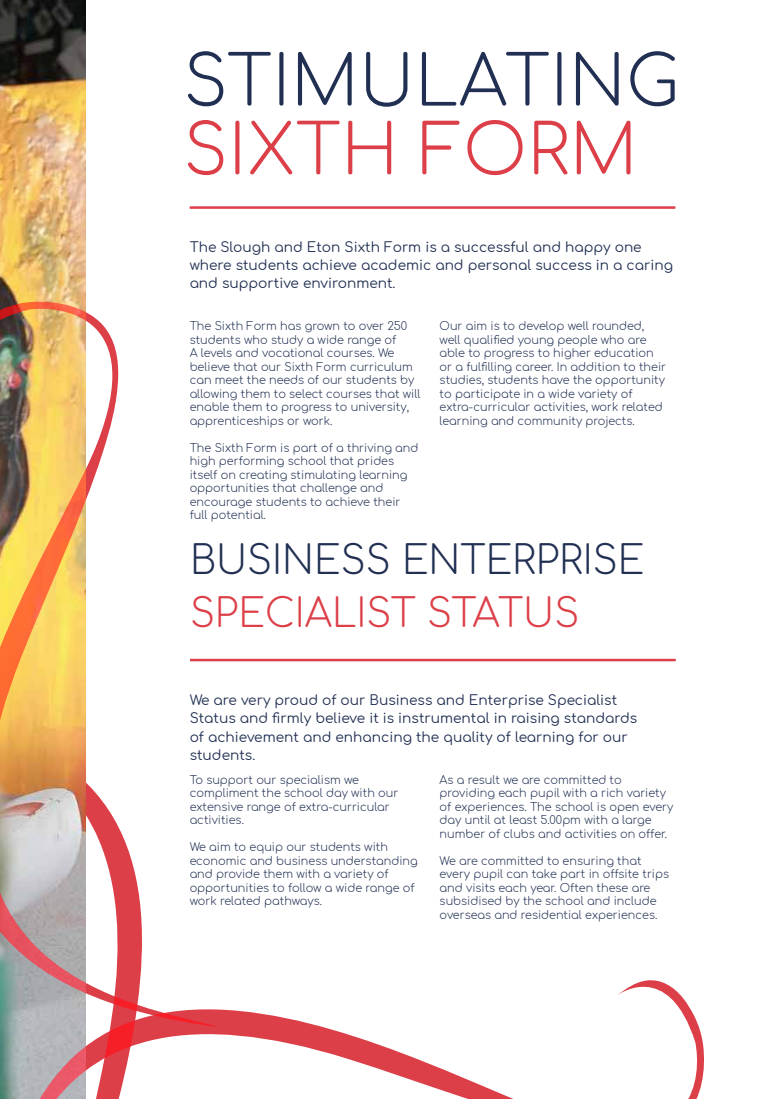
<style>
.page{position:relative;width:780px;height:1099px;background:#fff}
.page>*{position:absolute;margin:0;border:0;box-sizing:border-box;transform-origin:0 0}
.t1{font:300 68.75px "Comfortaa";letter-spacing:.01em;color:#202f52}
.t2{font:300 68.75px "Comfortaa";letter-spacing:.01em;color:#dc3f48}
.t3{font:300 38.75px "Comfortaa";color:#202f52}
.t4{font:300 38.75px "Comfortaa";color:#dc3f48}
.t5{font:13.75px/18.1px "Comfortaa";color:#202f52}
.t6{font:300 11.25px/13.5px "Comfortaa";color:#202f52}
</style>
<div class="page">
<img style="left:0;top:0;width:85px;height:301px">
<svg style="left:181px;top:980px;width:523px;height:118px"></svg>
<hr style="left:190px;top:206px;width:485px;height:3px;background:#dc3f48">
<hr style="left:190px;top:658px;width:485px;height:3px;background:#dc3f48">
<svg style="left:0;top:301px;width:220px;height:726px"></svg>
<svg style="left:0;top:757px;width:181px;height:341px"></svg>
<h1 class="t1" style="left:183px;top:18px;width:497px">Stimulating</h1>
<h1 class="t2" style="left:183px;top:87px;width:455px">Sixth Form</h1>
<p class="t5" style="left:190px;top:236px;width:485px">The Slough and Eton Sixth Form is a successful and happy one where students achieve academic and personal success in a caring and supportive environment.</p>
<p class="t6" style="left:190px;top:318px;width:232px">The Sixth Form has grown to over 250 students who study a wide range of<br>A levels and vocational courses. We believe that our Sixth Form curriculum can meet the needs of our students by allowing them to select courses that will enable them to progress to university, apprenticeships or work.</p>
<p class="t6" style="left:190px;top:439px;width:230px">The Sixth Form is part of a thriving and high performing school that prides itself on creating stimulating learning opportunities that challenge and encourage students to achieve their full potential.</p>
<p class="t6" style="left:439px;top:318px;width:228px">Our aim is to develop well rounded, well qualified young people who are able to progress to higher education or a fulfilling career. In addition to their studies, students have the opportunity to participate in a wide variety of extra-curricular activities, work related learning and community projects.</p>
<h2 class="t3" style="left:190px;top:525px;width:149px">Business</h2>
<h2 class="t3" style="left:402px;top:525px;width:216px">Enterprise</h2>
<h2 class="t4" style="left:190px;top:577px;width:386px">Specialist Status</h2>
<p class="t5" style="left:190px;top:689px;width:449px">We are very proud of our Business and Enterprise Specialist Status and firmly believe it is instrumental in raising standards of achievement and enhancing the quality of learning for our students.</p>
<p class="t6" style="left:190px;top:771px;width:210px">To support our specialism we compliment the school day with our extensive range of extra-curricular activities.</p>
<p class="t6" style="left:190px;top:838px;width:229px">We aim to equip our students with economic and business understanding and provide them with a variety of opportunities to follow a wide range of work related pathways.</p>
<p class="t6" style="left:439px;top:771px;width:235px">As a result we are committed to providing each pupil with a rich variety of experiences. The school is open every day until at least 5.00pm with a large number of clubs and activities on offer.</p>
<p class="t6" style="left:439px;top:852px;width:231px">We are committed to ensuring that every pupil can take part in offsite trips and visits each year. Often these are subsidised by the school and include overseas and residential experiences.</p>
</div>
